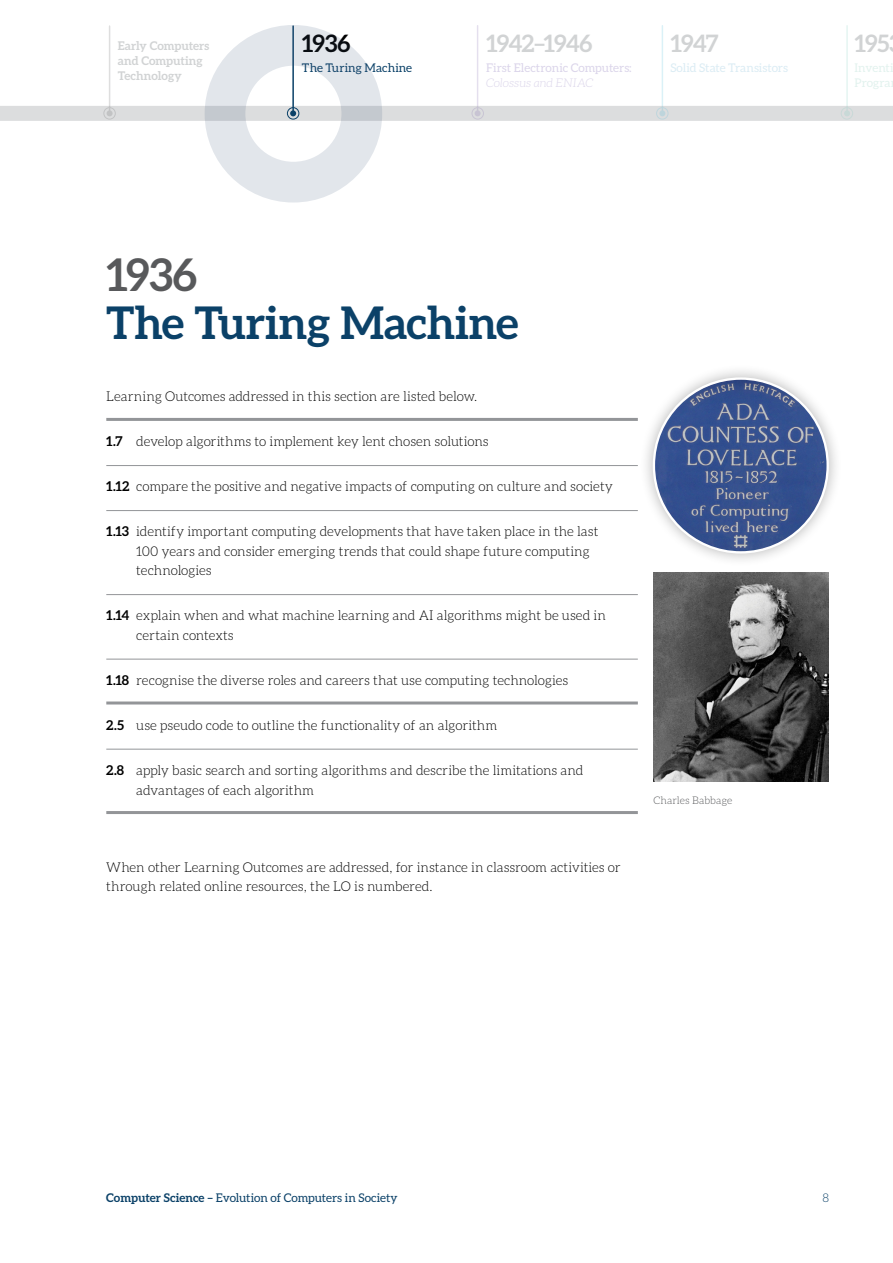
<style>
.page{position:relative;width:893px;height:1263px;background:#fff}
.page>*{position:absolute;margin:0;border:0;box-sizing:border-box;transform-origin:0 0}
.t1{font:700 45px "Aleo";letter-spacing:-.005em;color:#0b4168}
.t2{font:700 45px "Aleo";color:#58595b}
.t3{font:700 24px "Aleo";letter-spacing:-.035em;color:#d1d3d4}
.t4{font:700 24px "Aleo";color:#000}
.t5{font:300 13.5px/19.5px "Aleo";color:#000}
.t6{font:12px "Aleo";color:#0b4168}
.t7{font:700 12px/15px "Aleo";color:#d1d3d4}
.t8{font:12px "Aleo";color:#dbd5ea}
.t9{font:12px "Aleo";color:#dbecf4}
.t10{font:italic 300 12px "Aleo";color:#dbd5ea}
.t11{font:12px/15px "Aleo";letter-spacing:.005em;color:#e2f2ee}
.t12{font:300 12px "Aleo";color:#0b4168}
.t13{font:300 10.5px "Aleo";letter-spacing:.01em;color:#58595b}
.s1{font-weight:700}
</style>
<div class="page">
<div style="left:0;top:106px;width:893px;height:15px;background:#dcddde"></div>
<hr style="left:292px;top:26px;width:2px;height:87px;background:#0b4168">
<svg style="left:290px;top:110px;width:6px;height:6px"></svg>
<div style="left:287px;top:107px;width:12px;height:12px;border:1px solid #0b4168;border-radius:50%"></div>
<hr style="left:109px;top:26px;width:1px;height:87px;background:#58595b">
<svg style="left:107px;top:110px;width:6px;height:6px"></svg>
<div style="left:103px;top:107px;width:13px;height:12px;border:1px solid #58595b;border-radius:50%"></div>
<hr style="left:477px;top:26px;width:1px;height:87px;background:#7960a9">
<svg style="left:475px;top:110px;width:6px;height:6px"></svg>
<div style="left:472px;top:107px;width:12px;height:12px;border:1px solid #7960a9;border-radius:50%"></div>
<hr style="left:662px;top:26px;width:1px;height:87px;background:#47b8d8">
<svg style="left:659px;top:110px;width:6px;height:6px"></svg>
<div style="left:656px;top:107px;width:12px;height:12px;border:1px solid #47b8d8;border-radius:50%"></div>
<hr style="left:846px;top:26px;width:2px;height:87px;background:#77cabc">
<svg style="left:844px;top:110px;width:6px;height:6px"></svg>
<div style="left:841px;top:107px;width:12px;height:12px;border:1px solid #77cabc;border-radius:50%"></div>
<div style="left:205px;top:25px;width:177px;height:178px;border:41px solid #3f587b;border-radius:50%"></div>
<hr style="left:106px;top:418px;width:532px;height:3px;background:#939598">
<hr style="left:106px;top:465px;width:532px;height:1px;background:#939598">
<hr style="left:106px;top:510px;width:532px;height:1px;background:#939598">
<hr style="left:106px;top:594px;width:532px;height:1px;background:#939598">
<hr style="left:106px;top:659px;width:532px;height:1px;background:#939598">
<hr style="left:106px;top:701px;width:532px;height:3px;background:#939598">
<hr style="left:106px;top:749px;width:532px;height:1px;background:#939598">
<hr style="left:106px;top:811px;width:532px;height:3px;background:#939598">
<div style="left:639px;top:363px;width:204px;height:204px;background:#000;opacity:.3"></div>
<img style="left:654px;top:379px;width:174px;height:173px;border-radius:87px">
<img style="left:653px;top:573px;width:175px;height:208px">
<p class="t7" style="left:118px;top:38px;width:93px">Early Computers and Computing<br>Technology</p>
<h2 class="t4" style="left:302px;top:30px;width:50px">1936</h2>
<p class="t6" style="left:302px;top:60px;width:112px">The Turing Machine</p>
<h2 class="t3" style="left:486px;top:30px;width:108px">1942–1946</h2>
<p class="t8" style="left:486px;top:60px;width:147px">First Electronic Computers:</p>
<p class="t10" style="left:486px;top:76px;width:109px">Colossus and ENIAC</p>
<h2 class="t3" style="left:670px;top:30px;width:50px">1947</h2>
<p class="t9" style="left:670px;top:60px;width:119px">Solid State Transistors</p>
<h2 class="t3" style="left:854px;top:30px;width:36px">195</h2>
<p class="t11" style="left:854px;top:60px;width:41px">Inventi<br>Progra</p>
<h1 class="t2" style="left:106px;top:249px;width:92px">1936</h1>
<h1 class="t1" style="left:106px;top:297px;width:414px">The Turing Machine</h1>
<p class="t5" style="left:106px;top:387px;width:373px">Learning Outcomes addressed in this section are listed below.</p>
<p class="t5" style="left:106px;top:432px;width:384px"><span class="s1">1.7</span> develop algorithms to implement key lent chosen solutions</p>
<p class="t5" style="left:106px;top:477px;width:508px"><span class="s1">1.12</span> compare the positive and negative impacts of computing on culture and society</p>
<p class="t5" style="left:136px;top:522px;width:464px;text-indent:-30px"><span class="s1">1.13</span> identify important computing developments that have taken place in the last<br>100 years and consider emerging trends that could shape future computing technologies</p>
<p class="t5" style="left:136px;top:606px;width:471px;text-indent:-30px"><span class="s1">1.14</span> explain when and what machine learning and AI algorithms might be used in certain contexts</p>
<p class="t5" style="left:106px;top:670px;width:463px"><span class="s1">1.18</span> recognise the diverse roles and careers that use computing technologies</p>
<p class="t5" style="left:106px;top:715px;width:392px"><span class="s1">2.5</span> use pseudo code to outline the functionality of an algorithm</p>
<p class="t5" style="left:136px;top:760px;width:449px;text-indent:-30px"><span class="s1">2.8</span> apply basic search and sorting algorithms and describe the limitations and advantages of each algorithm</p>
<p class="t5" style="left:106px;top:857px;width:516px">When other Learning Outcomes are addressed, for instance in classroom activities or through related online resources, the LO is numbered.</p>
<p class="t13" style="left:653px;top:794px;width:80px">Charles Babbage</p>
<p class="t6" style="left:106px;top:1191px;width:293px"><span class="s1">Computer Science –</span> Evolution of Computers in Society</p>
<p class="t12" style="left:822px;top:1192px;width:8px">8</p>
</div>
